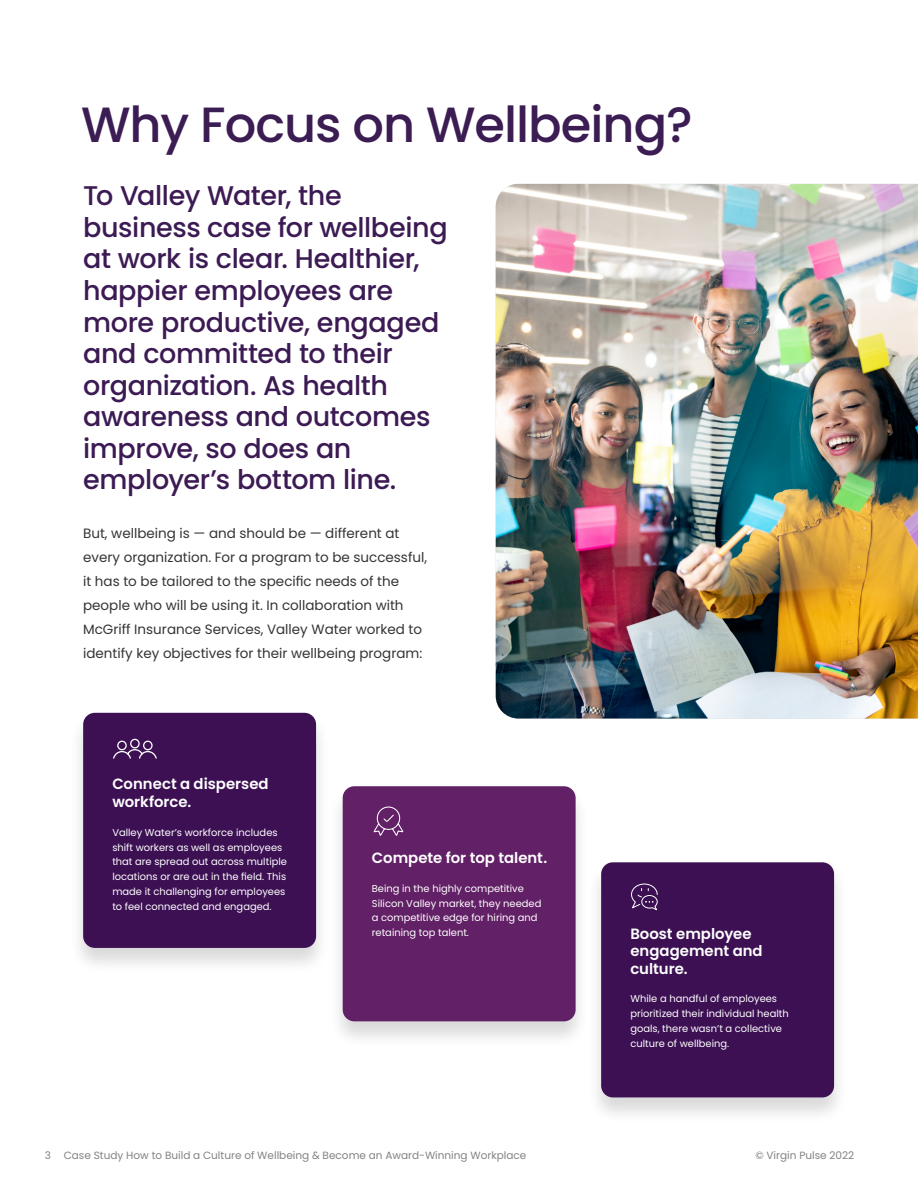
<style>
.page{position:relative;width:918px;height:1188px;background:#fff}
.page>*{position:absolute;margin:0;border:0;box-sizing:border-box;transform-origin:0 0}
.t1{font:500 49.5px "Poppins";letter-spacing:-.02em;color:#3b1c53}
.t2{font:500 27px/31.5px "Poppins";letter-spacing:-.015em;color:#3c1a53}
.t3{font:600 14.85px/17.4px "Poppins";color:#fff}
.t4{font:13.5px/24px "Poppins";color:#343433}
.t5{font:10.5px "Poppins";color:#818285}
.t6{font:9.9px/14.9px "Poppins";color:#fff}
</style>
<div class="page">
<div style="left:69px;top:711px;width:261px;height:264px;background:#000;opacity:.15"></div>
<div style="left:83px;top:713px;width:233px;height:235px;background:#3c1053;border-radius:12px"></div>
<svg style="left:113px;top:738px;width:44px;height:21px"></svg>
<div style="left:328px;top:785px;width:262px;height:263px;background:#000;opacity:.15"></div>
<div style="left:343px;top:786px;width:233px;height:235px;background:#622066;border-radius:12px"></div>
<svg style="left:373px;top:806px;width:31px;height:30px"></svg>
<img style="left:496px;top:184px;width:422px;height:535px">
<div style="left:587px;top:861px;width:261px;height:263px;background:#000;opacity:.15"></div>
<div style="left:601px;top:862px;width:233px;height:235px;background:#3c1053;border-radius:12px"></div>
<svg style="left:631px;top:883px;width:27px;height:28px"></svg>
<h1 class="t1" style="left:81px;top:96px;width:613px">Why Focus on Wellbeing?</h1>
<p class="t2" style="left:83px;top:180px;width:366px">To Valley Water, the business case for wellbeing at work is clear. Healthier, happier employees are more productive, engaged and committed to their organization. As health awareness and outcomes improve, so does an employer’s bottom line.</p>
<p class="t4" style="left:83px;top:522px;width:345px">But, wellbeing is — and should be — different at every organization. For a program to be successful, it has to be tailored to the specific needs of the people who will be using it. In collaboration with McGriff Insurance Services, Valley Water worked to identify key objectives for their wellbeing program:</p>
<h3 class="t3" style="left:112px;top:776px;width:158px">Connect a dispersed workforce.</h3>
<p class="t6" style="left:112px;top:825px;width:176px">Valley Water’s workforce includes shift workers as well as employees that are spread out across multiple locations or are out in the field. This made it challenging for employees to feel connected and engaged.</p>
<h3 class="t3" style="left:372px;top:849px;width:177px">Compete for top talent.</h3>
<p class="t6" style="left:372px;top:881px;width:171px">Being in the highly competitive<br>Silicon Valley market, they needed a competitive edge for hiring and retaining top talent.</p>
<h3 class="t3" style="left:630px;top:925px;width:134px">Boost employee engagement and culture.</h3>
<p class="t6" style="left:630px;top:992px;width:160px">While a handful of employees prioritized their individual health goals, there wasn’t a collective culture of wellbeing.</p>
<p class="t5" style="left:45px;top:1149px;width:483px">3 Case Study How to Build a Culture of Wellbeing &amp; Become an Award-Winning Workplace</p>
<p class="t5" style="left:755px;top:1149px;width:100px">© Virgin Pulse 2022</p>
</div>
